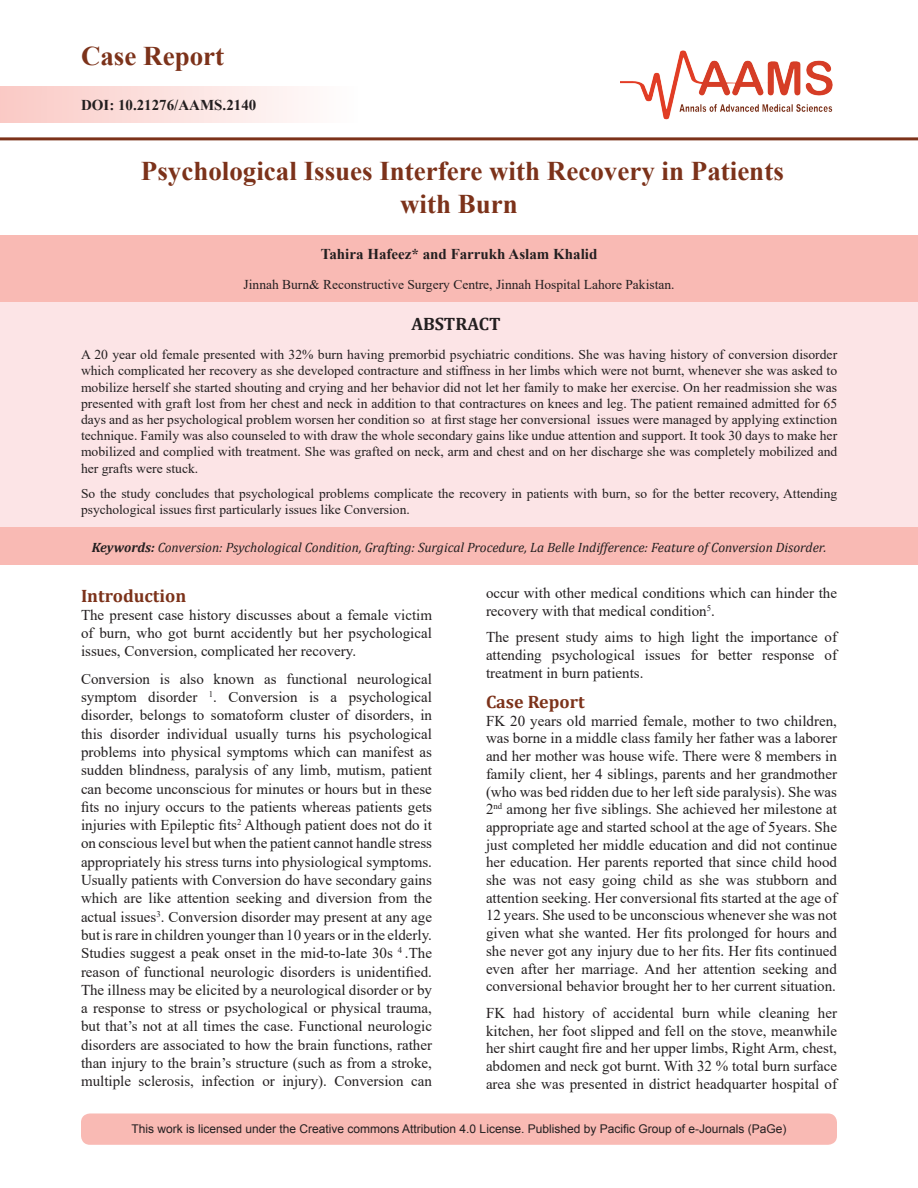
<style>
.page{position:relative;width:918px;height:1188px;background:#fff}
.page>*{position:absolute;margin:0;border:0;box-sizing:border-box;transform-origin:0 0}
.Chap_head{font:700 27px/32.4px "Times New Roman";color:#7c321a;text-align:center}
.Subhead{font:700 18px "Cambria";color:#7c321a}
.Abstract_head{font:700 18px "Cambria";color:#231f20}
.BodyText{font:15px/18.3px "Times New Roman";color:#231f20;text-align:justify}
.Author_head{font:700 15px "Times New Roman";color:#231f20}
.DOI_No{font:700 15px "Times New Roman";color:#231f20}
.Abstract_Text{font:13.5px/16.2px "Times New Roman";color:#231f20;text-align:justify}
.Key_Words{font:italic 13.5px "Cambria";color:#231f20}
.Address{font:13.5px "Times New Roman";color:#231f20}
.t1{font:12px "Arial";color:#231f20}
.s1{font-weight:700}
</style>
<div class="page">
<div style="left:81px;top:1113px;width:756px;height:32px;background:#f9bab4;border-radius:9px"></div>
<div style="left:0;top:86px;width:357px;height:37px;background:linear-gradient(to right,#facac5,#fefefe)"></div>
<hr style="left:0;top:137px;width:918px;height:3px;background:#7c321a">
<img style="left:621px;top:50px;width:212px;height:70px">
<div style="left:0;top:235px;width:918px;height:67px;background:#f9bab4"></div>
<div style="left:0;top:302px;width:918px;height:226px;background:#fce4e6"></div>
<div style="left:0;top:528px;width:918px;height:37px;background:#f9bab4"></div>
<h1 class="Chap_head" style="left:81px;top:39px;width:145px">Case Report</h1>
<p class="DOI_No" style="left:81px;top:94px;width:177px">DOI: 10.21276/AAMS.2140</p>
<p class="Chap_head" style="left:141px;top:154px;width:644px">Psychological Issues Interfere with Recovery in Patients with Burn</p>
<p class="Author_head" style="left:321px;top:243px;width:278px">Tahira Hafeez* and Farrukh Aslam Khalid</p>
<p class="Address" style="left:244px;top:275px;width:432px">Jinnah Burn&amp; Reconstructive Surgery Centre, Jinnah Hospital Lahore Pakistan.</p>
<p class="Abstract_head" style="left:411px;top:311px;width:91px">ABSTRACT</p>
<p class="Abstract_Text" style="left:81px;top:346px;width:758px">A 20 year old female presented with 32% burn having premorbid psychiatric conditions. She was having history of conversion disorder which complicated her recovery as she developed contracture and stiffness in her limbs which were not burnt, whenever she was asked to mobilize herself she started shouting and crying and her behavior did not let her family to make her exercise. On her readmission she was presented with graft lost from her chest and neck in addition to that contractures on knees and leg. The patient remained admitted for 65 days and as her psychological problem worsen her condition so at first stage her conversional issues were managed by applying extinction technique. Family was also counseled to with draw the whole secondary gains like undue attention and support. It took 30 days to make her mobilized and complied with treatment. She was grafted on neck, arm and chest and on her discharge she was completely mobilized and her grafts were stuck.</p>
<p class="Abstract_Text" style="left:81px;top:485px;width:758px">So the study concludes that psychological problems complicate the recovery in patients with burn, so for the better recovery, Attending psychological issues first particularly issues like Conversion.</p>
<p class="Key_Words" style="left:92px;top:537px;width:736px"><span class="s1">Keywords:</span> Conversion: Psychological Condition, Grafting: Surgical Procedure, La Belle Indifference: Feature of Conversion Disorder.</p>
<p class="Subhead" style="left:81px;top:583px;width:107px">Introduction</p>
<p class="BodyText" style="left:81px;top:605px;width:353px">The present case history discusses about a female victim of burn, who got burnt accidently but her psychological issues, Conversion, complicated her recovery.</p>
<p class="BodyText" style="left:81px;top:669px;width:353px">Conversion is also known as functional neurological symptom disorder <sup>1</sup>. Conversion is a psychological disorder, belongs to somatoform cluster of disorders, in this disorder individual usually turns his psychological problems into physical symptoms which can manifest as sudden blindness, paralysis of any limb, mutism, patient can become unconscious for minutes or hours but in these fits no injury occurs to the patients whereas patients gets injuries with Epileptic fits<sup>2</sup> Although patient does not do it on conscious level but when the patient cannot handle stress appropriately his stress turns into physiological symptoms.<br>Usually patients with Conversion do have secondary gains which are like attention seeking and diversion from the actual issues<sup>3</sup>. Conversion disorder may present at any age but is rare in children younger than 10 years or in the elderly.<br>Studies suggest a peak onset in the mid-to-late 30s <sup>4</sup> .The reason of functional neurologic disorders is unidentified.<br>The illness may be elicited by a neurological disorder or by a response to stress or psychological or physical trauma, but that’s not at all times the case. Functional neurologic disorders are associated to how the brain functions, rather than injury to the brain’s structure (such as from a stroke, multiple sclerosis, infection or injury). Conversion can</p>
<p class="BodyText" style="left:486px;top:584px;width:353px;line-height:17.7px">occur with other medical conditions which can hinder the recovery with that medical condition<sup>5</sup>.</p>
<p class="BodyText" style="left:486px;top:628px;width:353px;line-height:17.7px">The present study aims to high light the importance of attending psychological issues for better response of treatment in burn patients.</p>
<p class="Subhead" style="left:486px;top:689px;width:100px">Case Report</p>
<p class="BodyText" style="left:486px;top:711px;width:353px;line-height:17.7px">FK 20 years old married female, mother to two children, was borne in a middle class family her father was a laborer and her mother was house wife. There were 8 members in family client, her 4 siblings, parents and her grandmother (who was bed ridden due to her left side paralysis). She was 2<sup>nd</sup> among her five siblings. She achieved her milestone at appropriate age and started school at the age of 5years. She just completed her middle education and did not continue her education. Her parents reported that since child hood she was not easy going child as she was stubborn and attention seeking. Her conversional fits started at the age of 12 years. She used to be unconscious whenever she was not given what she wanted. Her fits prolonged for hours and she never got any injury due to her fits. Her fits continued even after her marriage. And her attention seeking and conversional behavior brought her to her current situation.</p>
<p class="BodyText" style="left:486px;top:1004px;width:353px;line-height:17.9px">FK had history of accidental burn while cleaning her kitchen, her foot slipped and fell on the stove, meanwhile her shirt caught fire and her upper limbs, Right Arm, chest, abdomen and neck got burnt. With 32 % total burn surface area she was presented in district headquarter hospital of</p>
<p class="t1" style="left:132px;top:1121px;width:656px">This work is licensed under the Creative commons Attribution 4.0 License. Published by Pacific Group of e-Journals (PaGe)</p>
</div>
